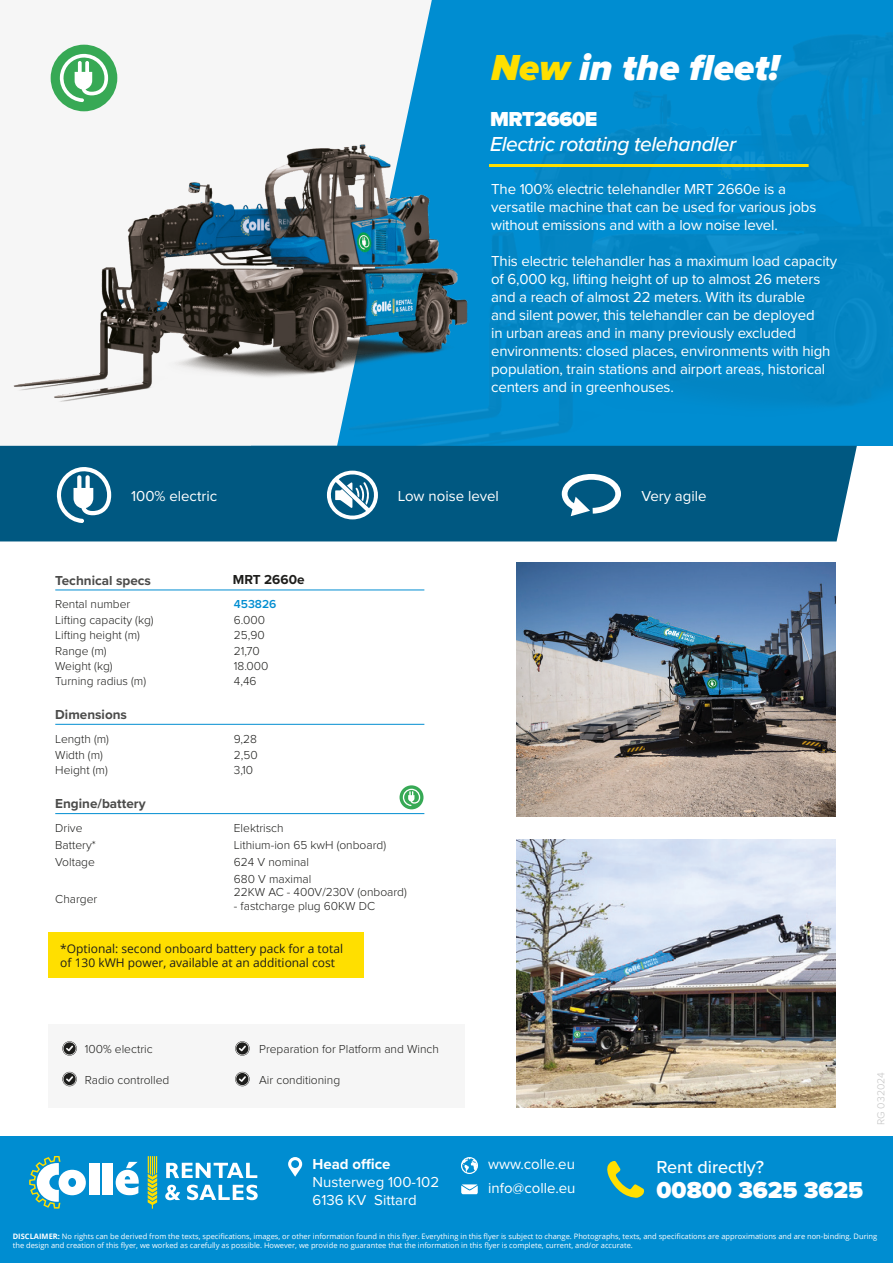
<style>
.page{position:relative;width:893px;height:1263px;background:#fff}
.page>*{position:absolute;margin:0;border:0;box-sizing:border-box;transform-origin:0 0}
.t1{font:italic 900 37.5px "Proxima Nova";color:#fff}
.t2{font:900 24px "Proxima Nova";color:#fff}
.t3{font:italic 500 21px "Proxima Nova";letter-spacing:-.02em;color:#fff}
.t4{font:900 21px "Proxima Nova";letter-spacing:-.02em;color:#fff}
.t5{font:500 18px "Proxima Nova";color:#fff}
.t6{font:15px/18px "Proxima Nova";letter-spacing:-.01em;color:#fff}
.t7{font:700 15px "Proxima Nova";color:#fff}
.t8{font:700 13.5px "Proxima Nova";color:#4b4b4a}
.t9{font:700 13.5px "Proxima Nova";color:#1d1d1b}
.t10{font:300 12px "Proxima Nova";color:#1d1d1b}
.t11{font:12px/14.4px "Open Sans";color:#1d1d1b}
.t12{font:600 12px "Proxima Nova";color:#008dd1}
.t13{font:300 10.5px "Proxima Nova";color:#c3c3c3}
.t14{font:7.5px/9px "Open Sans";color:#fff}
.s1{color:#ffdf00}
.s2{font-weight:700}
</style>
<div class="page">
<img style="left:516px;top:563px;width:320px;height:253px">
<img style="left:516px;top:839px;width:320px;height:268px">
<div style="left:251px;top:0;width:642px;height:446px;background:#008dd1"></div>
<div style="left:0;top:0;width:432px;height:446px;background:#f6f6f6"></div>
<div style="left:0;top:1136px;width:893px;height:127px;background:#008dd1"></div>
<hr style="left:489px;top:164px;width:320px;height:3px;background:#ffdf00">
<svg style="left:288px;top:1157px;width:14px;height:20px"></svg>
<svg style="left:461px;top:1184px;width:17px;height:10px"></svg>
<svg style="left:461px;top:1157px;width:17px;height:17px"></svg>
<img style="left:4px;top:80px;width:504px;height:361px">
<svg style="left:166px;top:1163px;width:91px;height:15px"></svg>
<svg style="left:165px;top:1185px;width:15px;height:15px"></svg>
<svg style="left:187px;top:1184px;width:71px;height:16px"></svg>
<svg style="left:116px;top:1162px;width:23px;height:33px"></svg>
<svg style="left:29px;top:1156px;width:57px;height:52px"></svg>
<div style="left:89px;top:1163px;width:10px;height:32px;background:#fff"></div>
<div style="left:102px;top:1163px;width:11px;height:32px;background:#fff"></div>
<svg style="left:148px;top:1156px;width:9px;height:52px"></svg>
<div style="left:0;top:446px;width:857px;height:95px;background:#005881"></div>
<svg style="left:607px;top:1161px;width:37px;height:37px"></svg>
<hr style="left:55px;top:590px;width:369px;height:1px;background:#008dd1">
<hr style="left:55px;top:724px;width:369px;height:1px;background:#008dd1">
<hr style="left:55px;top:813px;width:369px;height:1px;background:#008dd1">
<div style="left:48px;top:1024px;width:417px;height:83px;background:#f6f6f6"></div>
<svg style="left:62px;top:1041px;width:15px;height:15px"></svg>
<svg style="left:62px;top:1072px;width:15px;height:14px"></svg>
<svg style="left:235px;top:1041px;width:15px;height:15px"></svg>
<svg style="left:235px;top:1072px;width:15px;height:14px"></svg>
<svg style="left:562px;top:474px;width:59px;height:42px"></svg>
<svg style="left:56px;top:466px;width:55px;height:57px"></svg>
<svg style="left:327px;top:471px;width:51px;height:48px"></svg>
<div style="left:51px;top:45px;width:66px;height:66px;background:#37a955;border-radius:50%"></div>
<svg style="left:59px;top:53px;width:49px;height:49px"></svg>
<svg style="left:399px;top:785px;width:24px;height:24px"></svg>
<svg style="left:403px;top:788px;width:17px;height:18px"></svg>
<div style="left:48px;top:932px;width:316px;height:46px;background:#ffdf00"></div>
<p class="t1" style="left:491px;top:45px;width:290px"><span class="s1">New</span> in the fleet!</p>
<p class="t4" style="left:490px;top:107px;width:109px">MRT2660E</p>
<p class="t3" style="left:490px;top:128px;width:248px">Electric rotating telehandler</p>
<p class="t6" style="left:491px;top:180px;width:327px">The 100% electric telehandler MRT 2660e is a versatile machine that can be used for various jobs without emissions and with a low noise level.</p>
<p class="t6" style="left:491px;top:252px;width:347px">This electric telehandler has a maximum load capacity of 6,000 kg, lifting height of up to almost 26 meters and a reach of almost 22 meters. With its durable<br>and silent power, this telehandler can be deployed<br>in urban areas and in many previously excluded environments: closed places, environments with high population, train stations and airport areas, historical centers and in greenhouses.</p>
<p class="t6" style="left:131px;top:486px;width:88px">100% electric</p>
<p class="t6" style="left:398px;top:486px;width:103px">Low noise level</p>
<p class="t6" style="left:641px;top:486px;width:67px">Very agile</p>
<p class="t9" style="left:233px;top:569px;width:73px">MRT 2660e</p>
<p class="t8" style="left:55px;top:570px;width:97px">Technical specs</p>
<p class="t10" style="left:55px;top:597px;width:77px">Rental number</p>
<p class="t12" style="left:234px;top:597px;width:44px">453826</p>
<p class="t10" style="left:55px;top:613px;width:100px">Lifting capacity (kg)</p>
<p class="t10" style="left:234px;top:613px;width:33px">6.000</p>
<p class="t10" style="left:55px;top:628px;width:86px">Lifting height (m)</p>
<p class="t10" style="left:234px;top:628px;width:32px">25,90</p>
<p class="t10" style="left:55px;top:644px;width:53px">Range (m)</p>
<p class="t10" style="left:234px;top:644px;width:27px">21,70</p>
<p class="t10" style="left:55px;top:659px;width:59px">Weight (kg)</p>
<p class="t10" style="left:234px;top:659px;width:36px">18.000</p>
<p class="t10" style="left:55px;top:674px;width:92px">Turning radius (m)</p>
<p class="t10" style="left:234px;top:674px;width:24px">4,46</p>
<p class="t8" style="left:55px;top:704px;width:73px">Dimensions</p>
<p class="t10" style="left:55px;top:732px;width:55px">Length (m)</p>
<p class="t10" style="left:234px;top:732px;width:25px">9,28</p>
<p class="t10" style="left:55px;top:748px;width:49px">Width (m)</p>
<p class="t10" style="left:234px;top:748px;width:25px">2,50</p>
<p class="t10" style="left:55px;top:763px;width:54px">Height (m)</p>
<p class="t10" style="left:234px;top:763px;width:21px">3,10</p>
<p class="t8" style="left:55px;top:794px;width:92px">Engine/battery</p>
<p class="t10" style="left:55px;top:821px;width:29px">Drive</p>
<p class="t10" style="left:234px;top:821px;width:51px">Elektrisch</p>
<p class="t10" style="left:55px;top:838px;width:42px">Battery*</p>
<p class="t10" style="left:234px;top:838px;width:154px">Lithium-ion 65 kwH (onboard)</p>
<p class="t10" style="left:55px;top:855px;width:41px">Voltage</p>
<p class="t10" style="left:234px;top:855px;width:77px">624 V nominal</p>
<p class="t10" style="left:234px;top:872px;width:79px">680 V maximal</p>
<p class="t10" style="left:55px;top:892px;width:44px">Charger</p>
<p class="t10" style="left:234px;top:885px;width:174px">22KW AC - 400V/230V (onboard)</p>
<p class="t10" style="left:234px;top:899px;width:143px">- fastcharge plug 60KW DC</p>
<p class="t11" style="left:60px;top:941px;width:284px">*Optional: second onboard battery pack for a total of 130 kWH power, available at an additional cost</p>
<p class="t10" style="left:85px;top:1042px;width:69px">100% electric</p>
<p class="t10" style="left:85px;top:1073px;width:86px">Radio controlled</p>
<p class="t10" style="left:259px;top:1042px;width:181px">Preparation for Platform and Winch</p>
<p class="t10" style="left:259px;top:1073px;width:83px">Air conditioning</p>
<p class="t13" style="left:875px;top:1125px;width:54px;rotate:-90deg">RG 032024</p>
<p class="t7" style="left:313px;top:1153px;width:80px">Head office</p>
<p class="t6" style="left:313px;top:1172px;width:128px">Nusterweg 100-102</p>
<p class="t6" style="left:313px;top:1190px;width:106px">6136 KV Sittard</p>
<p class="t14" style="left:13px;top:1231px;width:866px"><span class="s2">DISCLAIMER:</span> No rights can be derived from the texts, specifications, images, or other information found in this flyer. Everything in this flyer is subject to change. Photographs, texts, and specifications are approximations and are non-binding. During the design and creation of this flyer, we worked as carefully as possible. However, we provide no guarantee that the information in this flyer is complete, current, and/or accurate.</p>
<p class="t6" style="left:488px;top:1154px;width:88px">www.colle.eu</p>
<p class="t6" style="left:488px;top:1178px;width:89px">info@colle.eu</p>
<p class="t5" style="left:657px;top:1154px;width:109px">Rent directly?</p>
<p class="t2" style="left:657px;top:1176px;width:208px">00800 3625 3625</p>
</div>
